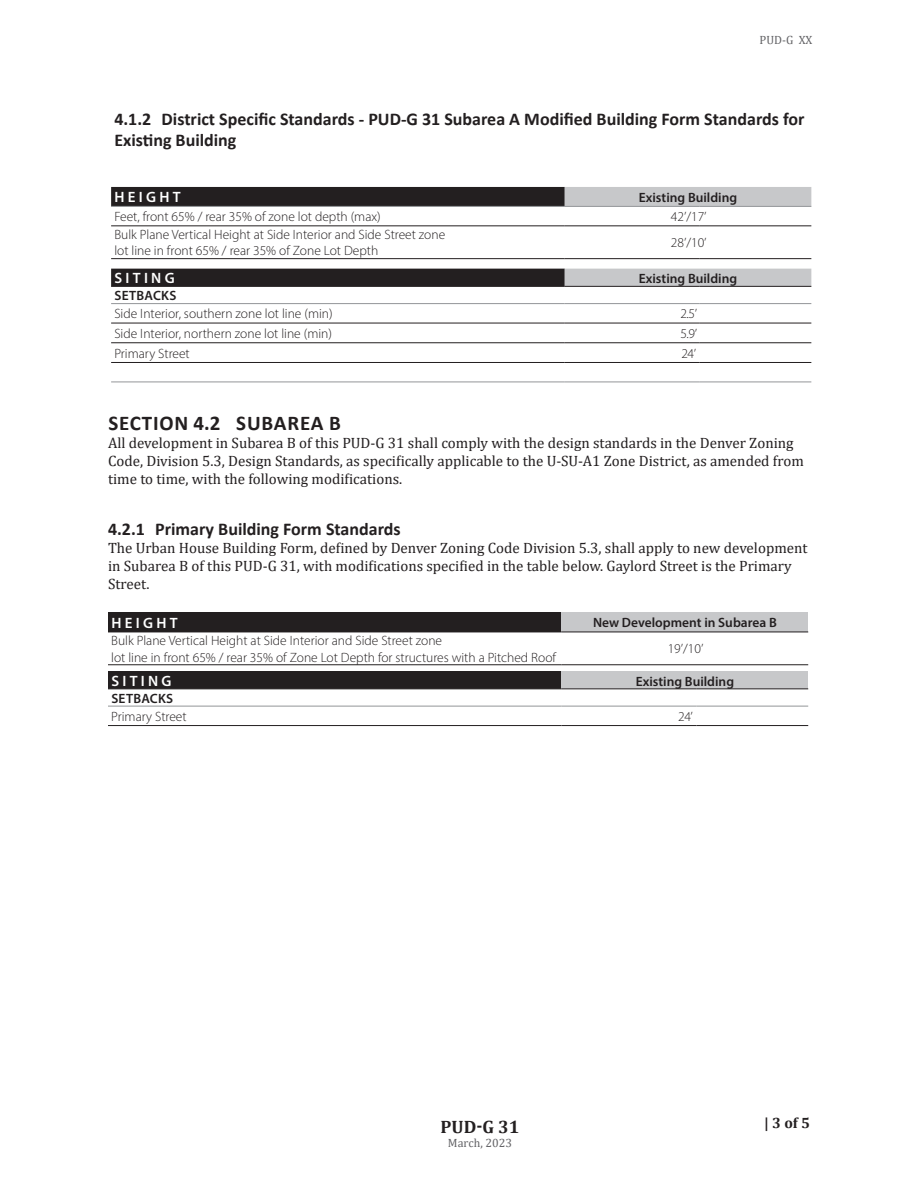
<style>
.page{position:relative;width:918px;height:1188px;background:#fff}
.page>*{position:absolute;margin:0;border:0;box-sizing:border-box;transform-origin:0 0}
.t1{font:700 21px "Calibri";letter-spacing:.04em;color:#231f20}
.t2{font:700 18px/21.6px "Calibri";color:#231f20}
.t3{font:700 18px "Cambria";color:#231f20}
.t4{font:15px/18px "Cambria";color:#231f20}
.Table_Heading_3{font:600 15px "Myriad Pro";letter-spacing:.22em;color:#fff}
.t5{font:700 15px "Cambria";color:#231f20}
.Table_Body_1{font:300 13.5px "Myriad Pro";color:#231f20}
.Table_Heading_2{font:600 13.5px "Myriad Pro";color:#231f20}
.Table_Heading_1{font:600 13.5px "Myriad Pro";letter-spacing:.02em;color:#231f20}
.Table_Body_2{font:300 13.5px "Myriad Pro";color:#231f20}
.t6{font:12px "Cambria";color:#636366}
</style>
<div class="page">
<svg style="left:111px;top:304px;width:700px;height:78px"></svg>
<svg style="left:111px;top:187px;width:454px;height:99px"></svg>
<svg style="left:565px;top:187px;width:246px;height:99px"></svg>
<hr style="left:111px;top:225px;width:454px;height:1px;background:#231f20">
<hr style="left:565px;top:225px;width:135px;height:1px;background:#231f20">
<hr style="left:700px;top:225px;width:111px;height:1px;background:#231f20">
<hr style="left:111px;top:258px;width:454px;height:1px;background:#231f20">
<hr style="left:565px;top:258px;width:135px;height:1px;background:#231f20">
<hr style="left:700px;top:258px;width:111px;height:1px;background:#231f20">
<hr style="left:111px;top:323px;width:454px;height:1px;background:#231f20">
<hr style="left:565px;top:323px;width:135px;height:1px;background:#231f20">
<hr style="left:700px;top:323px;width:111px;height:1px;background:#231f20">
<hr style="left:111px;top:342px;width:454px;height:1px;background:#231f20">
<hr style="left:565px;top:342px;width:135px;height:1px;background:#231f20">
<hr style="left:700px;top:342px;width:111px;height:1px;background:#231f20">
<hr style="left:111px;top:362px;width:454px;height:1px;background:#231f20">
<hr style="left:565px;top:362px;width:135px;height:1px;background:#231f20">
<hr style="left:700px;top:362px;width:111px;height:1px;background:#231f20">
<hr style="left:111px;top:206px;width:454px;height:1px;background:#939598">
<hr style="left:565px;top:206px;width:135px;height:1px;background:#939598">
<hr style="left:700px;top:206px;width:111px;height:1px;background:#939598">
<hr style="left:111px;top:286px;width:454px;height:1px;background:#231f20">
<hr style="left:565px;top:286px;width:135px;height:1px;background:#231f20">
<hr style="left:700px;top:286px;width:111px;height:1px;background:#231f20">
<hr style="left:111px;top:303px;width:454px;height:1px;background:#939598">
<hr style="left:565px;top:303px;width:135px;height:1px;background:#939598">
<hr style="left:700px;top:303px;width:111px;height:1px;background:#939598">
<hr style="left:111px;top:382px;width:454px;height:1px;background:#939598">
<hr style="left:565px;top:382px;width:135px;height:1px;background:#939598">
<hr style="left:700px;top:382px;width:111px;height:1px;background:#939598">
<div style="left:108px;top:613px;width:454px;height:19px;background:#231f20"></div>
<div style="left:562px;top:613px;width:246px;height:19px;background:#c7c8ca"></div>
<hr style="left:108px;top:632px;width:454px;height:1px;background:#231f20">
<hr style="left:562px;top:632px;width:246px;height:1px;background:#231f20">
<hr style="left:108px;top:664px;width:454px;height:1px;background:#231f20">
<hr style="left:562px;top:664px;width:246px;height:1px;background:#231f20">
<div style="left:108px;top:671px;width:454px;height:18px;background:#231f20"></div>
<div style="left:562px;top:671px;width:246px;height:18px;background:#c7c8ca"></div>
<svg style="left:108px;top:689px;width:700px;height:17px"></svg>
<hr style="left:108px;top:725px;width:454px;height:1px;background:#231f20">
<hr style="left:562px;top:725px;width:135px;height:1px;background:#231f20">
<hr style="left:697px;top:725px;width:111px;height:1px;background:#231f20">
<hr style="left:562px;top:688px;width:135px;height:1px;background:#231f20">
<hr style="left:697px;top:688px;width:111px;height:1px;background:#231f20">
<hr style="left:108px;top:706px;width:454px;height:1px;background:#939598">
<hr style="left:562px;top:706px;width:135px;height:1px;background:#939598">
<hr style="left:697px;top:706px;width:111px;height:1px;background:#939598">
<p class="t6" style="left:760px;top:33px;width:54px">PUD-G XX</p>
<p class="t2" style="left:114px;top:108px;width:692px">4.1.2 District Specific Standards - PUD-G 31 Subarea A Modified Building Form Standards for<br>Existing Building</p>
<p class="Table_Heading_3" style="left:115px;top:188px;width:68px">HEIGHT</p>
<p class="Table_Heading_2" style="left:639px;top:189px;width:100px">Existing Building</p>
<p class="Table_Body_1" style="left:114px;top:209px;width:268px">Feet, front 65% / rear 35% of zone lot depth (max)</p>
<p class="Table_Body_1" style="left:671px;top:209px;width:37px">42’/17’</p>
<p class="Table_Body_1" style="left:114px;top:227px;width:332px">Bulk Plane Vertical Height at Side Interior and Side Street zone</p>
<p class="Table_Body_1" style="left:114px;top:243px;width:265px">lot line in front 65% / rear 35% of Zone Lot Depth</p>
<p class="Table_Body_1" style="left:671px;top:235px;width:37px">28’/10’</p>
<p class="Table_Heading_3" style="left:115px;top:269px;width:62px">SITING</p>
<p class="Table_Heading_2" style="left:639px;top:270px;width:100px">Existing Building</p>
<p class="Table_Heading_1" style="left:115px;top:287px;width:63px">SETBACKS</p>
<p class="Table_Body_1" style="left:114px;top:306px;width:220px">Side Interior, southern zone lot line (min)</p>
<p class="Table_Body_2" style="left:680px;top:306px;width:18px">2.5’</p>
<p class="Table_Body_1" style="left:114px;top:325px;width:219px">Side Interior, northern zone lot line (min)</p>
<p class="Table_Body_2" style="left:680px;top:325px;width:18px">5.9’</p>
<p class="Table_Body_1" style="left:114px;top:345px;width:77px">Primary Street</p>
<p class="Table_Body_2" style="left:681px;top:345px;width:16px">24’</p>
<p class="t1" style="left:108px;top:408px;width:23px">Section</p>
<p class="t1" style="left:194px;top:408px;width:149px">4.2 SUBAREA B</p>
<p class="t4" style="left:108px;top:434px;width:697px">All development in Subarea B of this PUD-G 31 shall comply with the design standards in the Denver Zoning<br>Code, Division 5.3, Design Standards, as specifically applicable to the U-SU-A1 Zone District, as amended from time to time, with the following modifications.</p>
<p class="t2" style="left:108px;top:518px;width:294px">4.2.1 Primary Building Form Standards</p>
<p class="t4" style="left:108px;top:538px;width:701px">The Urban House Building Form, defined by Denver Zoning Code Division 5.3, shall apply to new development in Subarea B of this PUD-G 31, with modifications specified in the table below. Gaylord Street is the Primary<br>Street.</p>
<p class="Table_Heading_3" style="left:111px;top:613px;width:68px">HEIGHT</p>
<p class="Table_Heading_2" style="left:593px;top:614px;width:185px">New Development in Subarea B</p>
<p class="Table_Body_1" style="left:111px;top:633px;width:332px">Bulk Plane Vertical Height at Side Interior and Side Street zone</p>
<p class="Table_Body_1" style="left:111px;top:649px;width:446px">lot line in front 65% / rear 35% of Zone Lot Depth for structures with a Pitched Roof</p>
<p class="Table_Body_1" style="left:668px;top:641px;width:37px">19’/10’</p>
<p class="Table_Heading_3" style="left:111px;top:671px;width:62px">SITING</p>
<p class="Table_Heading_2" style="left:636px;top:673px;width:100px">Existing Building</p>
<p class="Table_Heading_1" style="left:111px;top:689px;width:63px">SETBACKS</p>
<p class="Table_Body_1" style="left:111px;top:708px;width:77px">Primary Street</p>
<p class="Table_Body_2" style="left:678px;top:708px;width:16px">24’</p>
<p class="t3" style="left:441px;top:1114px;width:80px">PUD-G 31</p>
<p class="t6" style="left:448px;top:1136px;width:66px">March, 2023</p>
<p class="t5" style="left:764px;top:1113px;width:47px">| 3 of 5</p>
</div>
